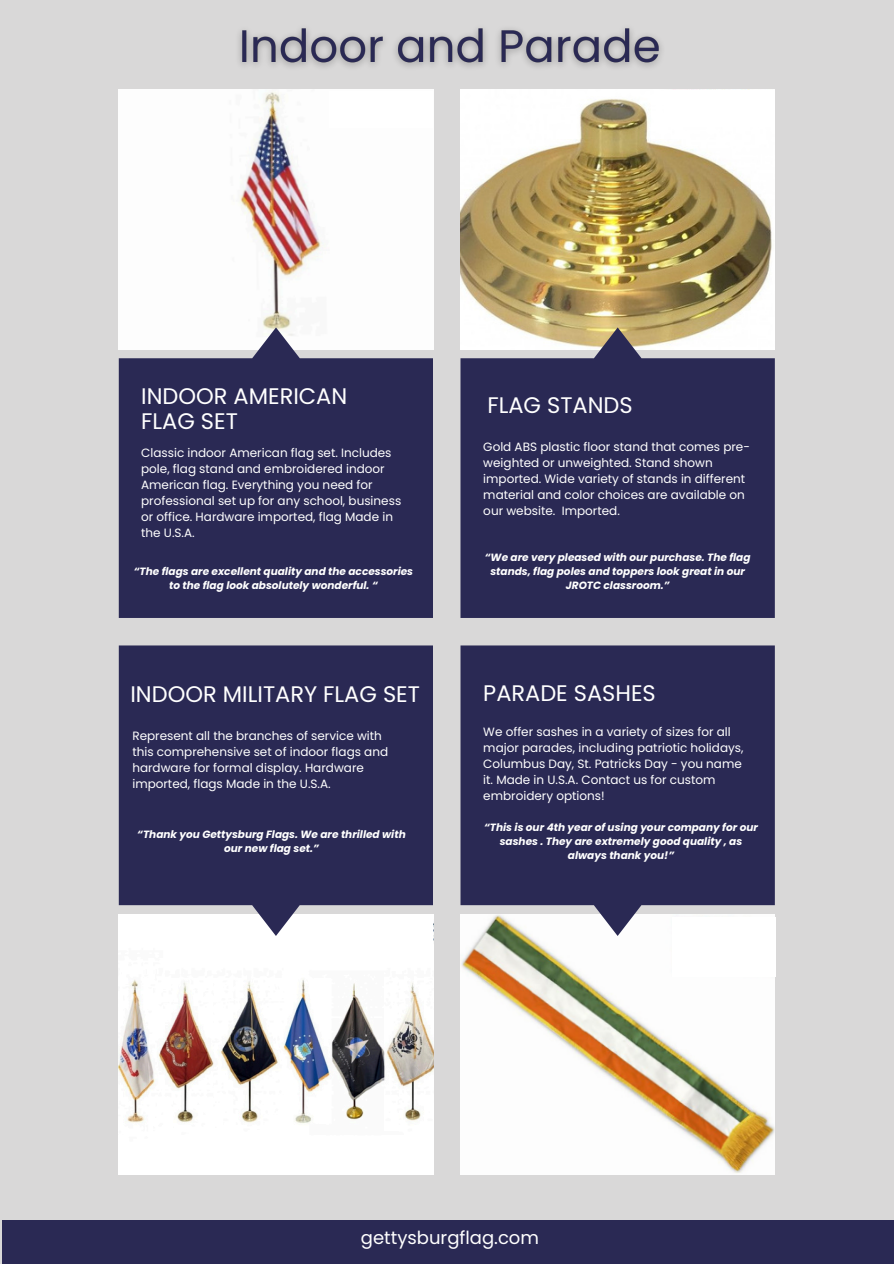
<style>
.page{position:relative;width:894px;height:1264px;background:#fff}
.page>*{position:absolute;margin:0;border:0;box-sizing:border-box;transform-origin:0 0}
.t1{font:22.5px/24.8px "Poppins";color:#fff}
.t2{font:18px "Poppins";color:#fff}
.t3{font:12px/16px "Poppins";color:#fff}
.t4{font:italic 700 10.5px/14px "Poppins";color:#fff;text-align:center}
</style>
<div class="page">
<div style="left:0;top:0;width:893px;height:1263px;background:#d9d8d8"></div>
<img style="left:119px;top:89px;width:314px;height:238px">
<svg style="left:119px;top:327px;width:314px;height:291px;background:#3e3d63"></svg>
<img style="left:460px;top:89px;width:314px;height:238px">
<svg style="left:460px;top:327px;width:314px;height:291px;background:#3d3b60"></svg>
<img style="left:460px;top:936px;width:314px;height:238px">
<svg style="left:460px;top:645px;width:314px;height:291px;background:#39385f"></svg>
<img style="left:119px;top:936px;width:314px;height:238px">
<svg style="left:119px;top:645px;width:314px;height:291px;background:#393860"></svg>
<div style="left:2px;top:1220px;width:891px;height:43px;background:#2a2954"></div>
<div style="left:329px;top:91px;width:104px;height:36px;background:#fff"></div>
<img style="left:239px;top:28px;width:423px;height:39px">
<div style="left:664px;top:90px;width:111px;height:37px;background:#fff"></div>
<div style="left:329px;top:916px;width:104px;height:36px;background:#fff"></div>
<div style="left:671px;top:916px;width:104px;height:60px;background:#fff"></div>
<h2 class="t1" style="left:141px;top:384px;width:207px">INDOOR AMERICAN<br>FLAG SET</h2>
<h4 class="t3" style="left:141px;top:445px;width:261px">Classic indoor American flag set. Includes pole, flag stand and embroidered indoor American flag. Everything you need for professional set up for any school, business or office. Hardware imported, flag Made in the U.S.A.</h4>
<p class="t4" style="left:134px;top:564px;width:281px">“The flags are excellent quality and the accessories to the flag look absolutely wonderful. “</p>
<p class="t1" style="left:130px;top:682px;width:291px">INDOOR MILITARY FLAG SET</p>
<h2 class="t3" style="left:132px;top:727px;width:257px">Represent all the branches of service with this comprehensive set of indoor flags and hardware for formal display. Hardware imported, flags Made in the U.S.A.</h2>
<h2 class="t4" style="left:137px;top:827px;width:270px">“Thank you Gettysburg Flags. We are thrilled with our new flag set.”</h2>
<p class="t1" style="left:487px;top:392px;width:147px">FLAG STANDS</p>
<h4 class="t3" style="left:483px;top:438px;width:268px">Gold ABS plastic floor stand that comes pre&shy;weighted or unweighted. Stand shown imported. Wide variety of stands in different material and color choices are available on our website. Imported.</h4>
<h4 class="t4" style="left:485px;top:550px;width:267px">“We are very pleased with our purchase. The flag stands, flag poles and toppers look great in our<br>JROTC classroom.”</h4>
<h4 class="t1" style="left:483px;top:680px;width:174px">PARADE SASHES</h4>
<p class="t3" style="left:483px;top:724px;width:262px">We offer sashes in a variety of sizes for all major parades, including patriotic holidays, Columbus Day, St. Patricks Day - you name it. Made in U.S.A. Contact us for custom embroidery options!</p>
<h3 class="t4" style="left:484px;top:820px;width:275px">“This is our 4th year of using your company for our sashes . They are extremely good quality , as always thank you!”</h3>
<h2 class="t2" style="left:361px;top:1224px;width:179px">gettysburgflag.com</h2>
</div>
